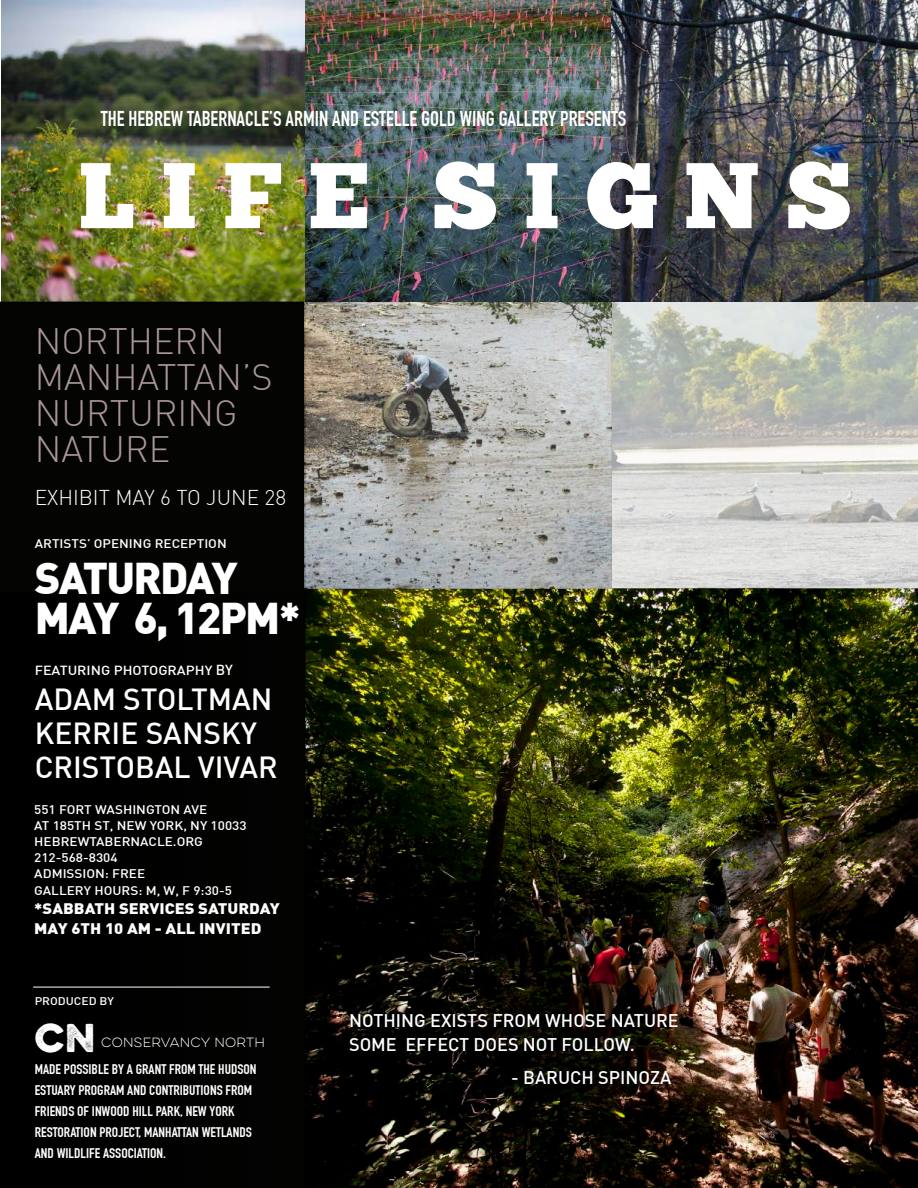
<style>
.page{position:relative;width:918px;height:1188px;background:#fff}
.page>*{position:absolute;margin:0;border:0;box-sizing:border-box;transform-origin:0 0}
.t1{font:93px "Chunk Five";letter-spacing:.28em;color:#fff}
.t2{font:900 43.5px/40.2px "DIN";letter-spacing:-.04em;color:#fff}
.t3{font:300 36px/36px "DIN";color:#aa9695}
.t4{font:700 36px "Eveleth Dot";color:#fff}
.t5{font:500 29.85px/34.2px "DIN";color:#fff}
.t6{font:700 21px "DIN Condensed";color:#fff}
.t7{font:300 21px "DIN";color:#fff}
.t8{font:500 18px/24px "DIN";color:#fff}
.t9{font:900 15px/19.8px "DIN";color:#fff;scale:1.1 1}
.t10{font:700 13.65px/21px "DIN Condensed";color:#fff;scale:1.1 1}
.t11{font:500 12.9px "DIN";color:#fff;scale:1.1 1}
.t12{font:500 12.3px/16.2px "DIN";color:#fff;scale:1.1 1}
.t13{font:100 12px "Eveleth Clean";letter-spacing:.025em;color:#fff}
.t14{font:500 10.95px "DIN";color:#fff;scale:1.1 1}
.s1{font-size:14.25px}
.s2{font-family:"Eveleth Slant"}
</style>
<div class="page">
<img style="left:305px;top:589px;width:613px;height:599px">
<img style="left:1px;top:0;width:304px;height:302px">
<div style="left:0;top:302px;width:305px;height:291px;background:#040503"></div>
<div style="left:0;top:593px;width:310px;height:595px;background:#000"></div>
<hr style="left:33px;top:987px;width:237px;height:1px;background:#fff">
<img style="left:611px;top:302px;width:307px;height:287px">
<img style="left:305px;top:302px;width:307px;height:286px">
<img style="left:305px;top:0;width:306px;height:302px">
<img style="left:611px;top:0;width:307px;height:302px">
<h3 class="t6" style="left:101px;top:106px;width:527px">THE HEBREW TABERNACLE’S ARMIN AND ESTELLE GOLD WING GALLERY PRESENTS</h3>
<h1 class="t1" style="left:79px;top:140px;width:775px">LIFE SIGNS</h1>
<h3 class="t3" style="left:35px;top:323px;width:239px">NORTHERN<br>MANHATTAN’S<br>NURTURING<br>NATURE</h3>
<h3 class="t7" style="left:35px;top:485px;width:253px">EXHIBIT MAY 6 TO JUNE 28</h3>
<p class="t12" style="left:35px;top:535px;width:176px">ARTISTS’ OPENING RECEPTION</p>
<h2 class="t2" style="left:35px;top:556px;width:267px">SATURDAY<br>MAY 6, 12PM*</h2>
<p class="t11" style="left:35px;top:663px;width:182px">FEATURING PHOTOGRAPHY <span class="s1">BY</span></p>
<h3 class="t5" style="left:35px;top:681px;width:245px">ADAM STOLTMAN<br>KERRIE SANSKY<br>CRISTOBAL VIVAR</h3>
<p class="t12" style="left:34px;top:801px;width:195px">551 FORT WASHINGTON AVE<br>AT 185TH ST, NEW YORK, NY 10033<br>HEBREWTABERNACLE.ORG<br>212-568-8304<br>ADMISSION: FREE<br>GALLERY HOURS: M, W, F 9:30-5</p>
<p class="t9" style="left:34px;top:898px;width:225px">*SABBATH SERVICES SATURDAY<br>MAY 6TH 10 AM - ALL INVITED</p>
<p class="t14" style="left:35px;top:994px;width:74px">PRODUCED BY</p>
<h3 class="t4" style="left:35px;top:1010px;width:62px">C<span class="s2">N</span></h3>
<p class="t13" style="left:101px;top:1034px;width:165px">CONSERVANCY NORTH</p>
<p class="t10" style="left:35px;top:1059px;width:203px">MADE POSSIBLE BY A GRANT FROM THE HUDSON ESTUARY PROGRAM AND CONTRIBUTIONS FROM FRIENDS OF INWOOD HILL PARK, NEW YORK RESTORATION PROJECT, MANHATTAN WETLANDS AND WILDLIFE ASSOCIATION.</p>
<h3 class="t8" style="left:349px;top:1008px;width:331px">NOTHING EXISTS FROM WHOSE NATURE<br>SOME EFFECT DOES NOT FOLLOW.</h3>
<h3 class="t8" style="left:511px;top:1065px;width:162px">- BARUCH SPINOZA</h3>
</div>
